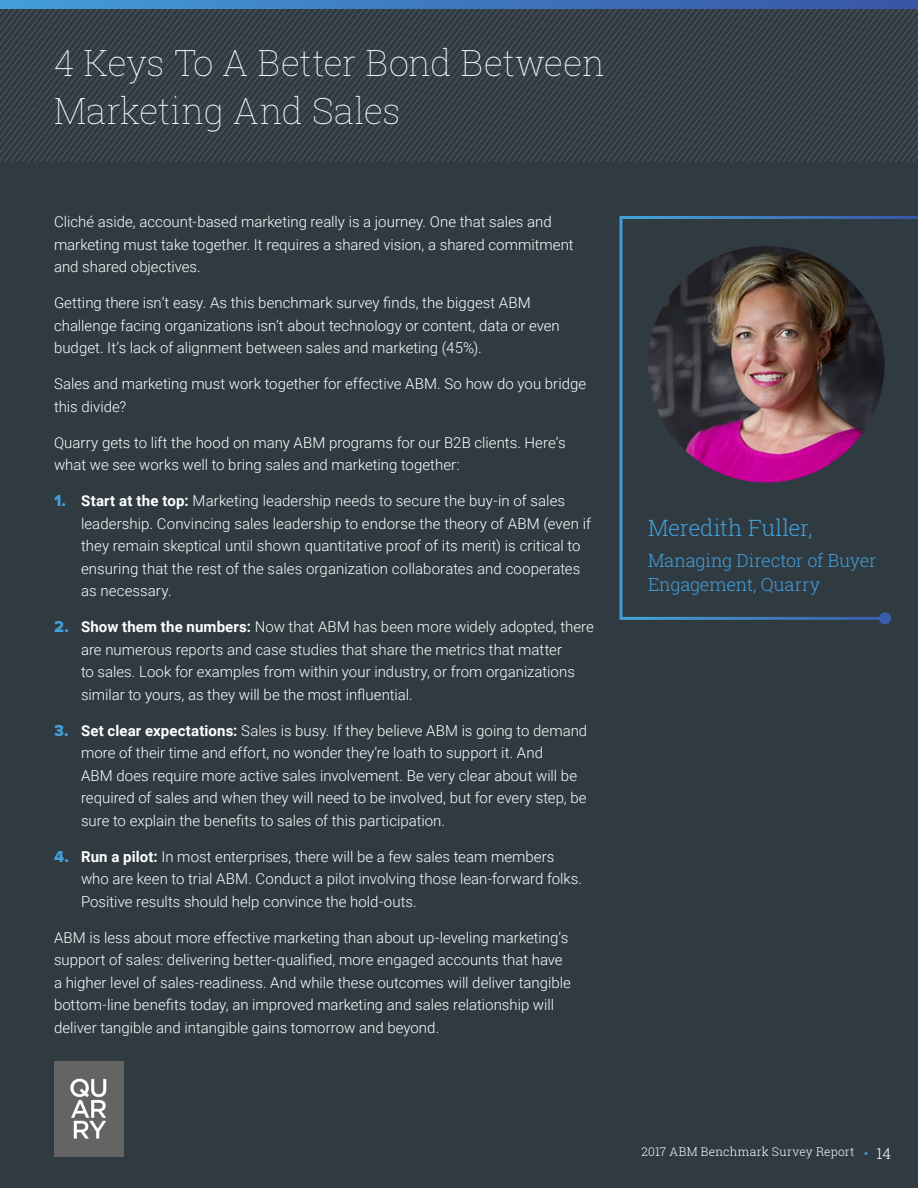
<style>
.page{position:relative;width:918px;height:1188px;background:#2f3a41}
.page>*{position:absolute;margin:0;border:0;box-sizing:border-box;transform-origin:0 0}
.t1{font:100 36px/48px "Roboto Slab";letter-spacing:-.015em;color:#fff}
.t2{font:300 22.5px "Roboto Slab";letter-spacing:-.01em;color:#449fd8}
.t3{font:300 18px/24px "Roboto Slab";letter-spacing:-.01em;color:#449fd8}
.t4{font:300 15px/22.5px "Roboto";color:#fff}
.t5{font:300 12px "Roboto Slab";letter-spacing:.02em;color:#fff}
.s1{font-family:"Proxima Nova Extrabld";font-weight:400;font-size:16.5px;color:#449fd8}
.s2{font-weight:700}
.s3{font-size:15px;color:#449fd8}
.s4{font-size:15px}
</style>
<div class="page">
<svg style="left:0;top:8px;width:670px;height:154px"></svg>
<svg style="left:670px;top:8px;width:248px;height:154px"></svg>
<svg style="left:0;top:0;width:918px;height:8px;background:#3e78bd"></svg>
<svg style="left:619px;top:216px;width:299px;height:404px"></svg>
<svg style="left:879px;top:612px;width:12px;height:12px"></svg>
<img style="left:648px;top:246px;width:237px;height:237px;border-radius:118px">
<img style="left:54px;top:1062px;width:69px;height:94px">
<h1 class="t1" style="left:54px;top:38px;width:553px">4 Keys To A Better Bond Between<br>Marketing And Sales</h1>
<p class="t4" style="left:54px;top:210px;width:521px">Cliché aside, account-based marketing really is a journey. One that sales and marketing must take together. It requires a shared vision, a shared commitment and shared objectives.</p>
<p class="t4" style="left:54px;top:291px;width:507px">Getting there isn’t easy. As this benchmark survey finds, the biggest ABM challenge facing organizations isn’t about technology or content, data or even budget. It’s lack of alignment between sales and marketing (45%).</p>
<p class="t4" style="left:54px;top:372px;width:534px">Sales and marketing must work together for effective ABM. So how do you bridge this divide?</p>
<p class="t4" style="left:54px;top:431px;width:513px">Quarry gets to lift the hood on many ABM programs for our B2B clients. Here’s what we see works well to bring sales and marketing together:</p>
<p class="t4" style="left:81px;top:489px;width:512px;text-indent:-27px"><span class="s1">1.</span> <span class="s2">Start at the top:</span> Marketing leadership needs to secure the buy-in of sales leadership. Convincing sales leadership to endorse the theory of ABM (even if they remain skeptical until shown quantitative proof of its merit) is critical to ensuring that the rest of the sales organization collaborates and cooperates as necessary.</p>
<p class="t4" style="left:81px;top:615px;width:514px;text-indent:-27px"><span class="s1">2.</span> <span class="s2">Show them the numbers:</span> Now that ABM has been more widely adopted, there are numerous reports and case studies that share the metrics that matter<br>to sales. Look for examples from within your industry, or from organizations similar to yours, as they will be the most influential.</p>
<p class="t4" style="left:81px;top:719px;width:508px;text-indent:-27px"><span class="s1">3.</span> <span class="s2">Set clear expectations:</span> Sales is busy. If they believe ABM is going to demand more of their time and effort, no wonder they’re loath to support it. And<br>ABM does require more active sales involvement. Be very clear about will be required of sales and when they will need to be involved, but for every step, be sure to explain the benefits to sales of this participation.</p>
<p class="t4" style="left:81px;top:845px;width:503px;text-indent:-27px"><span class="s1">4.</span> <span class="s2">Run a pilot:</span> In most enterprises, there will be a few sales team members who are keen to trial ABM. Conduct a pilot involving those lean-forward folks.<br>Positive results should help convince the hold-outs.</p>
<p class="t4" style="left:54px;top:926px;width:518px">ABM is less about more effective marketing than about up-leveling marketing’s support of sales: delivering better-qualified, more engaged accounts that have a higher level of sales-readiness. And while these outcomes will deliver tangible bottom-line benefits today, an improved marketing and sales relationship will deliver tangible and intangible gains tomorrow and beyond.</p>
<h2 class="t2" style="left:648px;top:513px;width:166px">Meredith Fuller,</h2>
<p class="t3" style="left:648px;top:548px;width:230px">Managing Director of Buyer<br>Engagement, Quarry</p>
<p class="t5" style="left:641px;top:1144px;width:251px">2017 ABM Benchmark Survey Report <span class="s3">•</span> <span class="s4">14</span></p>
</div>
